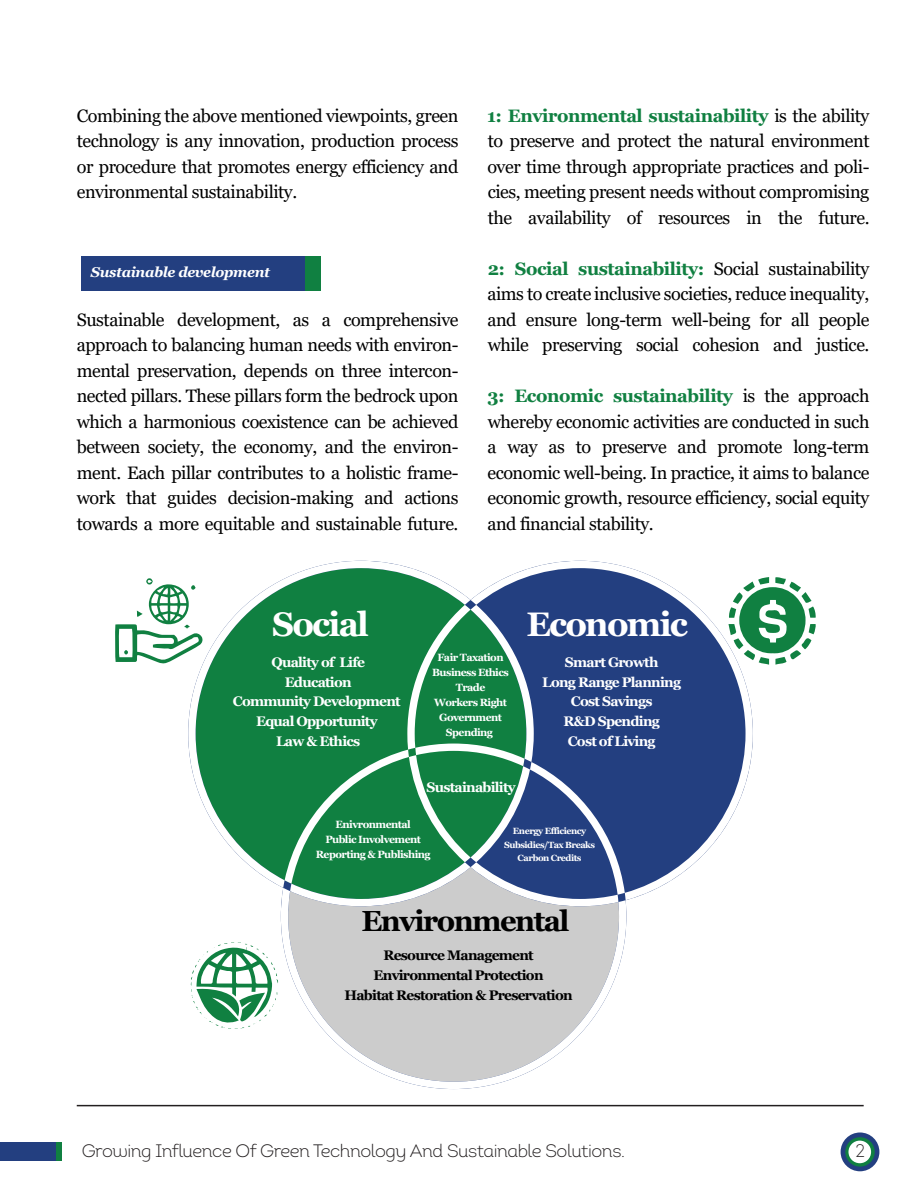
<style>
.page{position:relative;width:918px;height:1188px;background:#fff}
.page>*{position:absolute;margin:0;border:0;box-sizing:border-box;transform-origin:0 0}
.t1{font:700 34.05px "Georgia";letter-spacing:-.055em;color:#fff}
.t2{font:700 29.1px "Georgia";letter-spacing:-.055em;color:#000}
.t3{font:18px/25.5px "Georgia";letter-spacing:-.025em;color:#000;text-align:justify}
.t4{font:18px "Intro Light Alt";letter-spacing:-.025em;color:#231f20}
.t5{font:italic 700 14.25px "Georgia";letter-spacing:-.025em;color:#fff}
.t6{font:700 13.8px/19.6px "Georgia";letter-spacing:-.055em;color:#fff;text-align:center}
.t7{font:700 13.8px/19.6px "Georgia";letter-spacing:-.055em;color:#000;text-align:center}
.t8{font:700 10.5px/15px "Georgia";letter-spacing:-.055em;color:#fff;text-align:center}
.t9{font:700 9px/13.5px "Georgia";letter-spacing:-.055em;color:#fff;text-align:center}
.s1{font-weight:700;color:#108041}
</style>
<div class="page">
<svg style="left:55px;top:1142px;width:7px;height:19px"></svg>
<div style="left:0;top:1142px;width:55px;height:19px;background:#233f80"></div>
<div style="left:841px;top:1132px;width:38px;height:39px;background:#233f80;border-radius:50%"></div>
<svg style="left:845px;top:1137px;width:30px;height:30px"></svg>
<div style="left:848px;top:1141px;width:23px;height:22px;background:#fff;border-radius:50%"></div>
<hr style="left:77px;top:1105px;width:787px;height:1px;background:#231f20">
<svg style="left:281px;top:888px;width:345px;height:201px;fill:#ccc"></svg>
<svg style="left:471px;top:561px;width:282px;height:339px;fill:#233f80"></svg>
<svg style="left:188px;top:561px;width:283px;height:327px;fill:#108041"></svg>
<svg style="left:285px;top:605px;width:340px;height:301px;background:#327b6a"></svg>
<div style="left:82px;top:256px;width:239px;height:35px;background:#108041"></div>
<div style="left:82px;top:256px;width:223px;height:35px;background:#233f80"></div>
<svg style="left:729px;top:577px;width:87px;height:88px"></svg>
<svg style="left:190px;top:942px;width:88px;height:87px"></svg>
<svg style="left:115px;top:578px;width:88px;height:86px"></svg>
<p class="t3" style="left:77px;top:103px;width:383px">Combining the above mentioned viewpoints, green technology is any innovation, production process or procedure that promotes energy efficiency and environmental sustainability.</p>
<p class="t5" style="left:91px;top:262px;width:181px">Sustainable development</p>
<p class="t3" style="left:77px;top:307px;width:383px">Sustainable development, as a comprehensive approach to balancing human needs with environ&shy;mental preservation, depends on three intercon&shy;nected pillars. These pillars form the bedrock upon which a harmonious coexistence can be achieved between society, the economy, and the environ&shy;ment. Each pillar contributes to a holistic frame&shy;work that guides decision-making and actions towards a more equitable and sustainable future.</p>
<p class="t3" style="left:487px;top:103px;width:384px"><span class="s1">1: Environmental sustainability</span> is the ability to preserve and protect the natural environment over time through appropriate practices and poli&shy;cies, meeting present needs without compromising the availability of resources in the future.</p>
<p class="t3" style="left:487px;top:256px;width:384px"><span class="s1">2: Social sustainability:</span> Social sustainability aims to create inclusive societies, reduce inequality, and ensure long-term well-being for all people while preserving social cohesion and justice.</p>
<p class="t3" style="left:487px;top:384px;width:384px"><span class="s1">3: Economic sustainability</span> is the approach whereby economic activities are conducted in such a way as to preserve and promote long-term economic well-being. In practice, it aims to balance economic growth, resource efficiency, social equity and financial stability.</p>
<h1 class="t1" style="left:272px;top:602px;width:98px">Social</h1>
<h1 class="t1" style="left:526px;top:602px;width:163px">Economic</h1>
<p class="t8" style="left:432px;top:650px;width:78px">Fair Taxation<br>Business Ethics<br>Trade<br>Workers Right<br>Government<br>Spending</p>
<p class="t6" style="left:233px;top:653px;width:169px">Quality of Life<br>Education<br>Community Development<br>Equal Opportunity<br>Law &amp; Ethics</p>
<p class="t6" style="left:542px;top:653px;width:140px">Smart Growth<br>Long Range Planning<br>Cost Savings<br>R&amp;D Spending<br>Cost of Living</p>
<p class="t6" style="left:426px;top:777px;width:91px">Sustainability</p>
<p class="t8" style="left:316px;top:817px;width:116px">Enivronmental<br>Public Involvement<br>Reporting &amp; Publishing</p>
<p class="t9" style="left:504px;top:824px;width:93px">Energy Efficiency<br>Subsidies/Tax Breaks<br>Carbon Credits</p>
<h2 class="t2" style="left:362px;top:902px;width:209px">Environmental</h2>
<p class="t7" style="left:345px;top:946px;width:230px">Resource Management<br>Environmental Protection<br>Habitat Restoration &amp; Preservation</p>
<p class="t4" style="left:82px;top:1140px;width:545px">Growing Influence Of Green Technology And Sustainable Solutions.</p>
<p class="t4" style="left:856px;top:1140px;width:11px">2</p>
</div>
